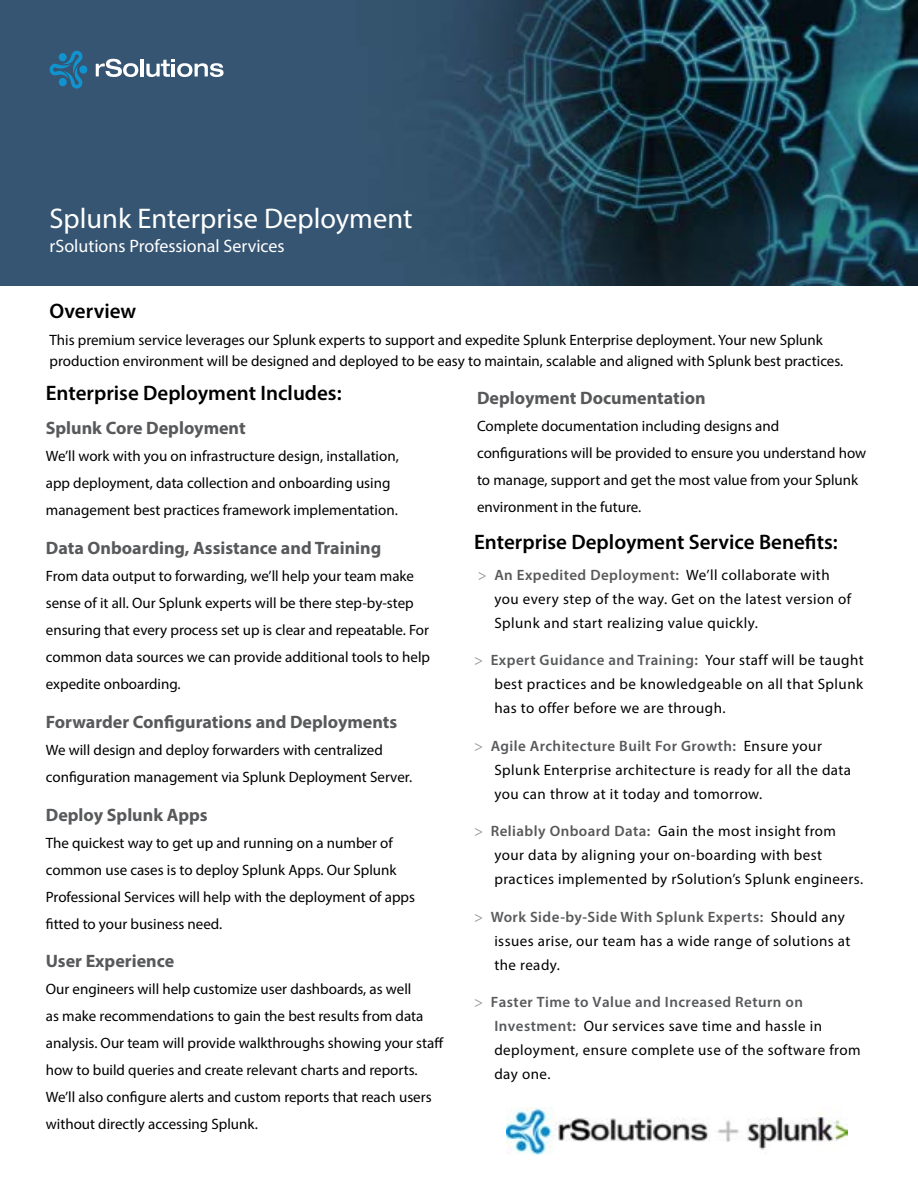
<style>
.page{position:relative;width:918px;height:1188px;background:#fff}
.page>*{position:absolute;margin:0;border:0;box-sizing:border-box;transform-origin:0 0}
.t1{font:28.5px "Myriad Pro";color:#fff}
.t2{font:600 21px "Myriad Pro";color:#000}
.t3{font:700 18px "Myriad Pro";color:#58595b}
.t4{font:18px "Myriad Pro";color:#fff}
.t5{font:15px/27px "Myriad Pro";color:#000}
.t6{font:15px/24px "Myriad Pro";letter-spacing:.03em;color:#000}
.s1{color:#939598}
.s2{font-weight:600;color:#58595b}
</style>
<div class="page">
<img style="left:0;top:0;width:918px;height:285px">
<svg style="left:50px;top:51px;width:33px;height:38px"></svg>
<div style="left:79px;top:65px;width:8px;height:9px;background:#1093cf;border-radius:50%"></div>
<div style="left:59px;top:78px;width:8px;height:8px;background:#1093cf;border-radius:50%"></div>
<div style="left:59px;top:53px;width:8px;height:8px;background:#1093cf;border-radius:50%"></div>
<svg style="left:96px;top:59px;width:42px;height:18px"></svg>
<hr style="left:141px;top:59px;width:3px;height:17px;background:#fff">
<svg style="left:146px;top:59px;width:78px;height:18px"></svg>
<img style="left:507px;top:1108px;width:341px;height:47px">
<h1 class="t1" style="left:50px;top:201px;width:364px">Splunk Enterprise Deployment</h1>
<p class="t4" style="left:50px;top:235px;width:237px">rSolutions Professional Services</p>
<h2 class="t2" style="left:50px;top:297px;width:88px">Overview</h2>
<p class="t5" style="left:50px;top:329px;width:795px;line-height:21px">This premium service leverages our Splunk experts to support and expedite Splunk Enterprise deployment. Your new Splunk production environment will be designed and deployed to be easy to maintain, scalable and aligned with Splunk best practices.</p>
<h2 class="t2" style="left:46px;top:379px;width:297px">Enterprise Deployment Includes:</h2>
<p class="t3" style="left:46px;top:416px;width:201px">Splunk Core Deployment</p>
<p class="t5" style="left:46px;top:442px;width:354px">We’ll work with you on infrastructure design, installation, app deployment, data collection and onboarding using management best practices framework implementation.</p>
<p class="t3" style="left:46px;top:536px;width:337px">Data Onboarding, Assistance and Training</p>
<p class="t5" style="left:46px;top:562px;width:386px">From data output to forwarding, we’ll help your team make sense of it all. Our Splunk experts will be there step-by-step ensuring that every process set up is clear and repeatable. For common data sources we can provide additional tools to help expedite onboarding.</p>
<p class="t3" style="left:46px;top:710px;width:353px">Forwarder Configurations and Deployments</p>
<p class="t5" style="left:46px;top:736px;width:368px">We will design and deploy forwarders with centralized configuration management via Splunk Deployment Server.</p>
<p class="t3" style="left:46px;top:803px;width:163px">Deploy Splunk Apps</p>
<p class="t5" style="left:46px;top:829px;width:371px">The quickest way to get up and running on a number of common use cases is to deploy Splunk Apps. Our Splunk Professional Services will help with the deployment of apps fitted to your business need.</p>
<p class="t3" style="left:46px;top:949px;width:130px">User Experience</p>
<p class="t5" style="left:46px;top:975px;width:399px">Our engineers will help customize user dashboards, as well<br>as make recommendations to gain the best results from data analysis. Our team will provide walkthroughs showing your staff how to build queries and create relevant charts and reports.<br>We’ll also configure alerts and custom reports that reach users without directly accessing Splunk.</p>
<p class="t3" style="left:477px;top:386px;width:230px">Deployment Documentation</p>
<p class="t5" style="left:477px;top:412px;width:391px">Complete documentation including designs and configurations will be provided to ensure you understand how to manage, support and get the most value from your Splunk environment in the future.</p>
<h2 class="t2" style="left:474px;top:529px;width:365px">Enterprise Deployment Service Benefits:</h2>
<p class="t6" style="left:494px;top:562px;width:358px;text-indent:-17px"><span class="s1">&gt;</span> <span class="s2">An Expedited Deployment:</span> We’ll collaborate with you every step of the way. Get on the latest version of<br>Splunk and start realizing value quickly.</p>
<p class="t5" style="left:494px;top:648px;width:371px;line-height:24px;text-align:justify;text-indent:-20px"><span class="s1">&gt;</span> <span class="s2">Expert Guidance and Training:</span> Your staff will be taught best practices and be knowledgeable on all that Splunk has to offer before we are through.</p>
<p class="t6" style="left:494px;top:733px;width:358px;text-indent:-20px"><span class="s1">&gt;</span> <span class="s2">Agile Architecture Built For Growth:</span> Ensure your<br>Splunk Enterprise architecture is ready for all the data you can throw at it today and tomorrow.</p>
<p class="t6" style="left:494px;top:819px;width:370px;text-indent:-20px"><span class="s1">&gt;</span> <span class="s2">Reliably Onboard Data:</span> Gain the most insight from your data by aligning your on-boarding with best practices implemented by rSolution’s Splunk engineers.</p>
<p class="t6" style="left:494px;top:904px;width:358px;text-indent:-20px"><span class="s1">&gt;</span> <span class="s2">Work Side-by-Side With Splunk Experts:</span> Should any issues arise, our team has a wide range of solutions at the ready.</p>
<p class="t6" style="left:494px;top:990px;width:368px;text-indent:-20px"><span class="s1">&gt;</span> <span class="s2">Faster Time to Value and Increased Return on Investment:</span> Our services save time and hassle in deployment, ensure complete use of the software from day one.</p>
</div>
